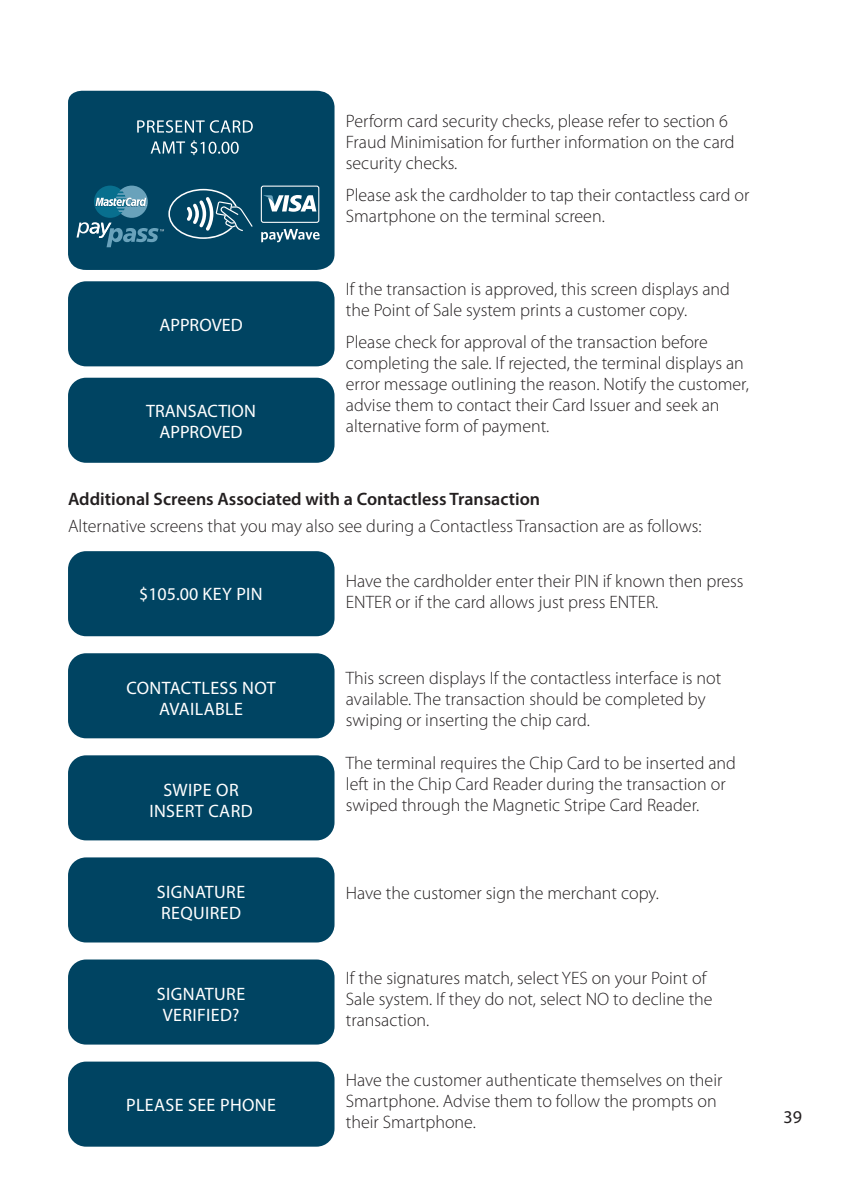
<style>
.page{position:relative;width:842px;height:1191px;background:#fff}
.page>*{position:absolute;margin:0;border:0;box-sizing:border-box;transform-origin:0 0}
.t1{font:300 18px/21px "Myriad Pro";color:#231f20}
.t2{font:18px/21px "Myriad Pro";letter-spacing:.02em;color:#fff;text-align:center}
.t3{font:600 18px "Myriad Pro";color:#231f20}
.t4{font:18px/21px "Myriad Pro";color:#fff;text-align:center}
.t5{font:18px "Myriad Pro";color:#231f20}
</style>
<div class="page">
<div style="left:68px;top:91px;width:266px;height:179px;background:#004462"></div>
<div style="left:261px;top:186px;width:58px;height:36px;background:#004462;border-radius:2px"></div>
<div style="left:261px;top:186px;width:58px;height:37px;border:1px solid #fff;border-radius:2px"></div>
<svg style="left:261px;top:229px;width:59px;height:13px"></svg>
<svg style="left:263px;top:195px;width:53px;height:17px"></svg>
<svg style="left:151px;top:140px;width:88px;height:15px"></svg>
<svg style="left:137px;top:120px;width:116px;height:13px;background:#4b7b90"></svg>
<svg style="left:77px;top:186px;width:176px;height:61px;background:#27647e"></svg>
<div style="left:68px;top:378px;width:266px;height:85px;background:#004462;border-radius:18px"></div>
<div style="left:68px;top:281px;width:266px;height:85px;background:#004462;border-radius:18px"></div>
<div style="left:68px;top:551px;width:266px;height:85px;background:#004462;border-radius:18px"></div>
<div style="left:68px;top:653px;width:266px;height:85px;background:#004462;border-radius:18px"></div>
<div style="left:68px;top:755px;width:266px;height:85px;background:#004462;border-radius:18px"></div>
<div style="left:68px;top:857px;width:266px;height:85px;background:#004462;border-radius:18px"></div>
<div style="left:68px;top:959px;width:266px;height:85px;background:#004462;border-radius:18px"></div>
<div style="left:68px;top:1061px;width:266px;height:85px;background:#004462;border-radius:18px"></div>
<p class="t4" style="left:159px;top:314px;width:85px">APPROVED</p>
<p class="t4" style="left:146px;top:400px;width:111px">TRANSACTION<br>APPROVED</p>
<p class="t1" style="left:346px;top:110px;width:390px">Perform card security checks, please refer to section 6<br>Fraud Minimisation for further information on the card security checks.</p>
<p class="t1" style="left:346px;top:185px;width:405px">Please ask the cardholder to tap their contactless card or<br>Smartphone on the terminal screen.</p>
<p class="t1" style="left:346px;top:278px;width:386px">If the transaction is approved, this screen displays and the Point of Sale system prints a customer copy.</p>
<p class="t1" style="left:346px;top:331px;width:404px">Please check for approval of the transaction before completing the sale. If rejected, the terminal displays an error message outlining the reason. Notify the customer, advise them to contact their Card Issuer and seek an alternative form of payment.</p>
<p class="t3" style="left:68px;top:487px;width:474px">Additional Screens Associated with a Contactless Transaction</p>
<p class="t1" style="left:68px;top:515px;width:635px">Alternative screens that you may also see during a Contactless Transaction are as follows:</p>
<p class="t2" style="left:139px;top:583px;width:125px">$105.00 KEY PIN</p>
<p class="t1" style="left:346px;top:570px;width:399px">Have the cardholder enter their PIN if known then press<br>ENTER or if the card allows just press ENTER.</p>
<p class="t2" style="left:126px;top:677px;width:151px">CONTACTLESS NOT<br>AVAILABLE</p>
<p class="t1" style="left:346px;top:667px;width:377px">This screen displays If the contactless interface is not available. The transaction should be completed by swiping or inserting the chip card.</p>
<p class="t2" style="left:149px;top:779px;width:105px">SWIPE OR<br>INSERT CARD</p>
<p class="t1" style="left:346px;top:752px;width:392px">The terminal requires the Chip Card to be inserted and left in the Chip Card Reader during the transaction or swiped through the Magnetic Stripe Card Reader.</p>
<p class="t2" style="left:157px;top:881px;width:90px;text-align:left">SIGNATURE<br>REQUIRED</p>
<p class="t1" style="left:346px;top:882px;width:315px">Have the customer sign the merchant copy.</p>
<p class="t2" style="left:157px;top:983px;width:90px">SIGNATURE<br>VERIFIED?</p>
<p class="t2" style="left:126px;top:1094px;width:151px">PLEASE SEE PHONE</p>
<p class="t1" style="left:346px;top:967px;width:368px">If the signatures match, select YES on your Point of<br>Sale system. If they do not, select NO to decline the transaction.</p>
<p class="t1" style="left:346px;top:1069px;width:378px">Have the customer authenticate themselves on their<br>Smartphone. Advise them to follow the prompts on their Smartphone.</p>
<p class="t5" style="left:783px;top:1105px;width:20px">39</p>
</div>
